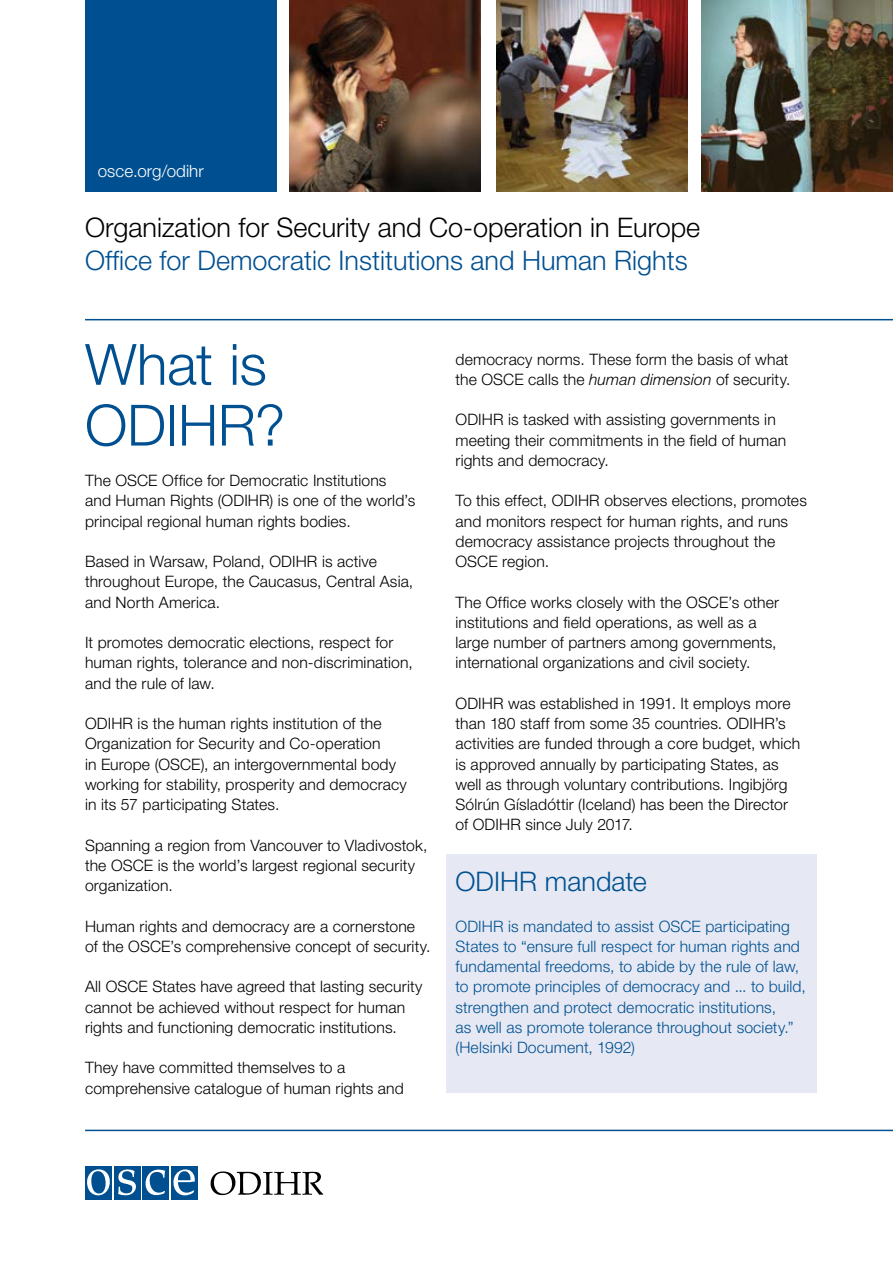
<style>
.page{position:relative;width:893px;height:1263px;background:#fff}
.page>*{position:absolute;margin:0;border:0;box-sizing:border-box;transform-origin:0 0}
.t1{font:300 57px/60.8px "Helvetica Neue LT Pro";letter-spacing:-.005em;color:#005091}
.t2{font:300 27px "Helvetica Neue LT Pro";color:#005091}
.t3{font:300 27px "Helvetica Neue LT Pro";color:#000}
.t4{font:300 16.95px "Helvetica Neue LT Pro";letter-spacing:.005em;color:#fff}
.t5{font:300 15.75px/20.2px "Helvetica Neue LT Pro";letter-spacing:.01em;color:#000}
.t6{font:300 15.75px/20.2px "Helvetica Neue LT Pro";letter-spacing:.01em;color:#005091}
.s1{font-style:italic}
</style>
<div class="page">
<div style="left:446px;top:855px;width:370px;height:238px;background:#e6e9f3"></div>
<div style="left:85px;top:0;width:191px;height:191px;background:#005091"></div>
<img style="left:702px;top:0;width:191px;height:191px">
<img style="left:289px;top:0;width:191px;height:191px">
<img style="left:496px;top:0;width:191px;height:191px">
<div style="left:142px;top:1166px;width:27px;height:33px;background:#005091"></div>
<div style="left:85px;top:1166px;width:27px;height:33px;background:#005091"></div>
<svg style="left:87px;top:1166px;width:78px;height:34px"></svg>
<div style="left:171px;top:1166px;width:27px;height:33px;background:#005091"></div>
<svg style="left:172px;top:1169px;width:23px;height:31px"></svg>
<svg style="left:210px;top:1171px;width:113px;height:24px"></svg>
<hr style="left:85px;top:1130px;width:808px;height:1px;background:#005091">
<hr style="left:85px;top:319px;width:808px;height:1px;background:#005091">
<p class="t4" style="left:98px;top:161px;width:107px">osce.org/odihr</p>
<h2 class="t3" style="left:85px;top:211px;width:617px">Organization for Security and Co-operation in Europe</h2>
<h2 class="t2" style="left:85px;top:244px;width:604px">Office for Democratic Institutions and Human Rights</h2>
<h1 class="t1" style="left:85px;top:333px;width:202px">What is<br>ODIHR?</h1>
<p class="t5" style="left:85px;top:470px;width:332px">The OSCE Office for Democratic Institutions and Human Rights (ODIHR) is one of the world’s principal regional human rights bodies.</p>
<p class="t5" style="left:85px;top:551px;width:330px">Based in Warsaw, Poland, ODIHR is active throughout Europe, the Caucasus, Central Asia, and North America.</p>
<p class="t5" style="left:85px;top:632px;width:329px">It promotes democratic elections, respect for human rights, tolerance and non-discrimination, and the rule of law.</p>
<p class="t5" style="left:85px;top:713px;width:323px">ODIHR is the human rights institution of the Organization for Security and Co-operation<br>in Europe (OSCE), an intergovernmental body working for stability, prosperity and democracy in its 57 participating States.</p>
<p class="t5" style="left:85px;top:834px;width:344px">Spanning a region from Vancouver to Vladivostok, the OSCE is the world’s largest regional security organization.</p>
<p class="t5" style="left:85px;top:915px;width:347px">Human rights and democracy are a cornerstone of the OSCE’s comprehensive concept of security.</p>
<p class="t5" style="left:85px;top:976px;width:339px">All OSCE States have agreed that lasting security cannot be achieved without respect for human rights and functioning democratic institutions.</p>
<p class="t5" style="left:85px;top:1057px;width:320px">They have committed themselves to a comprehensive catalogue of human rights and</p>
<p class="t5" style="left:455px;top:348px;width:336px">democracy norms. These form the basis of what the OSCE calls the <span class="s1">human dimension</span> of security.</p>
<p class="t5" style="left:455px;top:409px;width:332px">ODIHR is tasked with assisting governments in meeting their commitments in the field of human rights and democracy.</p>
<p class="t5" style="left:455px;top:490px;width:353px">To this effect, ODIHR observes elections, promotes and monitors respect for human rights, and runs democracy assistance projects throughout the OSCE region.</p>
<p class="t5" style="left:455px;top:591px;width:325px">The Office works closely with the OSCE’s other institutions and field operations, as well as a large number of partners among governments, international organizations and civil society.</p>
<p class="t5" style="left:455px;top:693px;width:346px">ODIHR was established in 1991. It employs more than 180 staff from some 35 countries. ODIHR’s activities are funded through a core budget, which is approved annually by participating States, as well as through voluntary contributions. Ingibjörg Sólrún Gísladóttir (Iceland) has been the Director of ODIHR since July 2017.</p>
<h2 class="t2" style="left:455px;top:865px;width:193px">ODIHR mandate</h2>
<p class="t6" style="left:455px;top:915px;width:352px">ODIHR is mandated to assist OSCE participating States to “ensure full respect for human rights and fundamental freedoms, to abide by the rule of law, to promote principles of democracy and ... to build, strengthen and protect democratic institutions,<br>as well as promote tolerance throughout society.” (Helsinki Document, 1992)</p>
</div>
